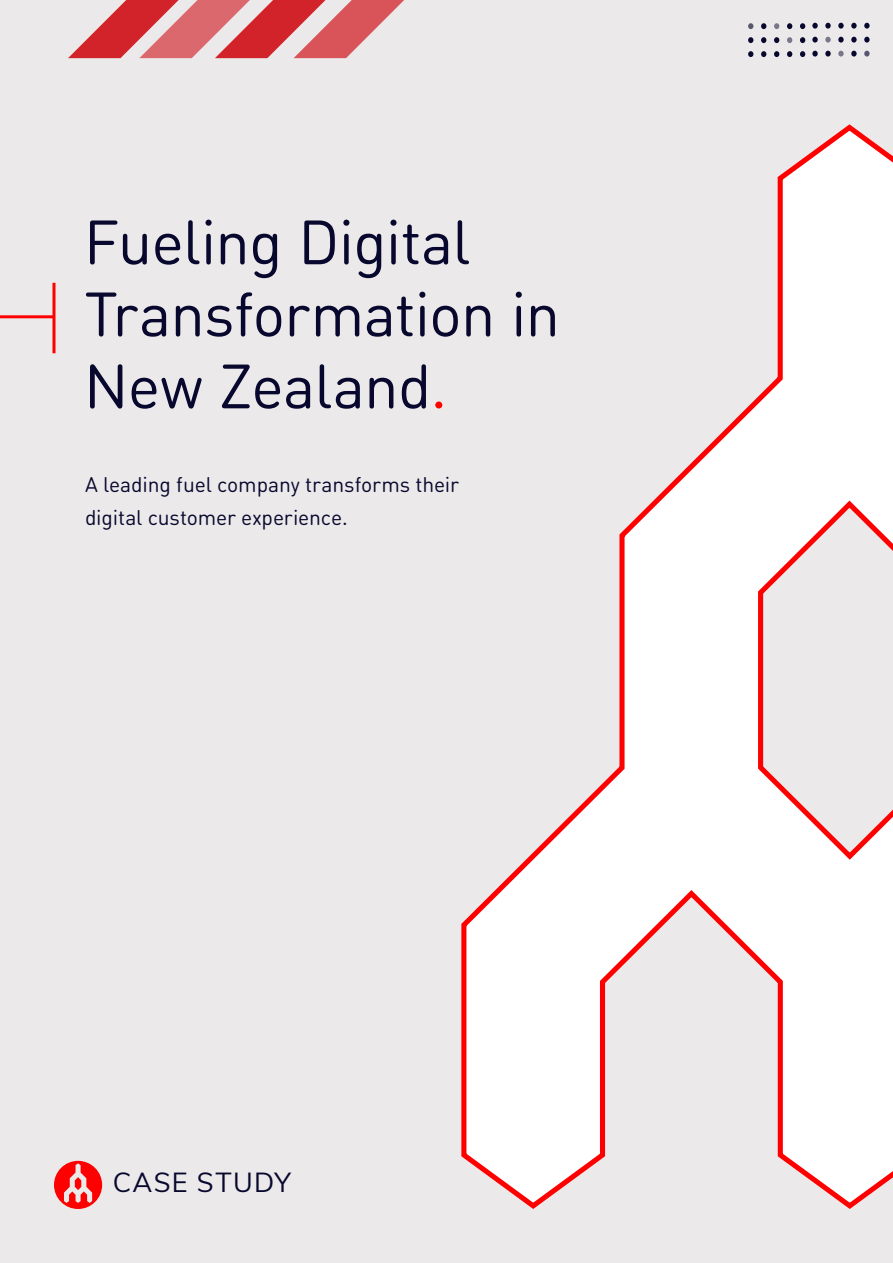
<style>
.page{position:relative;width:893px;height:1263px;background:#ebe9e9}
.page>*{position:absolute;margin:0;border:0;box-sizing:border-box;transform-origin:0 0}
.t1{font:61.5px/72px "DIN Round OT";letter-spacing:-.015em;color:#08082e}
.t2{font:27px "Muli";letter-spacing:.05em;color:#08082e}
.t3{font:21px/33px "DIN Round OT";letter-spacing:-.005em;color:#08082e}
.s1{color:#f00}
</style>
<div class="page">
<svg style="left:54px;top:1161px;width:48px;height:48px;background:#f66060"></svg>
<hr style="left:0;top:315px;width:54px;height:3px;background:#f00">
<svg style="left:52px;top:283px;width:4px;height:70px"></svg>
<svg style="left:459px;top:121px;width:434px;height:1091px"></svg>
<svg style="left:68px;top:0;width:349px;height:58px;background:#de8387"></svg>
<svg style="left:812px;top:51px;width:6px;height:6px"></svg>
<svg style="left:825px;top:51px;width:6px;height:6px"></svg>
<svg style="left:838px;top:51px;width:6px;height:6px"></svg>
<svg style="left:851px;top:51px;width:6px;height:6px"></svg>
<svg style="left:864px;top:51px;width:6px;height:6px"></svg>
<svg style="left:812px;top:37px;width:6px;height:6px"></svg>
<svg style="left:825px;top:37px;width:6px;height:6px"></svg>
<svg style="left:838px;top:37px;width:6px;height:6px"></svg>
<svg style="left:851px;top:37px;width:6px;height:6px"></svg>
<svg style="left:864px;top:37px;width:6px;height:6px"></svg>
<svg style="left:812px;top:23px;width:6px;height:6px"></svg>
<svg style="left:825px;top:23px;width:6px;height:6px"></svg>
<svg style="left:838px;top:23px;width:6px;height:6px"></svg>
<svg style="left:851px;top:23px;width:6px;height:6px"></svg>
<svg style="left:864px;top:23px;width:6px;height:6px"></svg>
<svg style="left:800px;top:23px;width:5px;height:6px"></svg>
<svg style="left:787px;top:23px;width:5px;height:6px"></svg>
<svg style="left:774px;top:23px;width:5px;height:6px"></svg>
<svg style="left:761px;top:23px;width:5px;height:6px"></svg>
<svg style="left:748px;top:23px;width:5px;height:6px"></svg>
<svg style="left:800px;top:37px;width:5px;height:6px"></svg>
<svg style="left:787px;top:37px;width:5px;height:6px"></svg>
<svg style="left:774px;top:37px;width:5px;height:6px"></svg>
<svg style="left:761px;top:37px;width:5px;height:6px"></svg>
<svg style="left:748px;top:37px;width:5px;height:6px"></svg>
<svg style="left:800px;top:51px;width:5px;height:6px"></svg>
<svg style="left:787px;top:51px;width:5px;height:6px"></svg>
<svg style="left:774px;top:51px;width:5px;height:6px"></svg>
<svg style="left:761px;top:51px;width:5px;height:6px"></svg>
<svg style="left:748px;top:51px;width:5px;height:6px"></svg>
<h1 class="t1" style="left:84px;top:205px;width:478px">Fueling Digital<br>Transformation in<br>New Zealand<span class="s1">.</span></h1>
<p class="t3" style="left:85px;top:468px;width:375px">A leading fuel company transforms their digital customer experience.</p>
<p class="t2" style="left:113px;top:1163px;width:180px">CASE STUDY</p>
</div>
